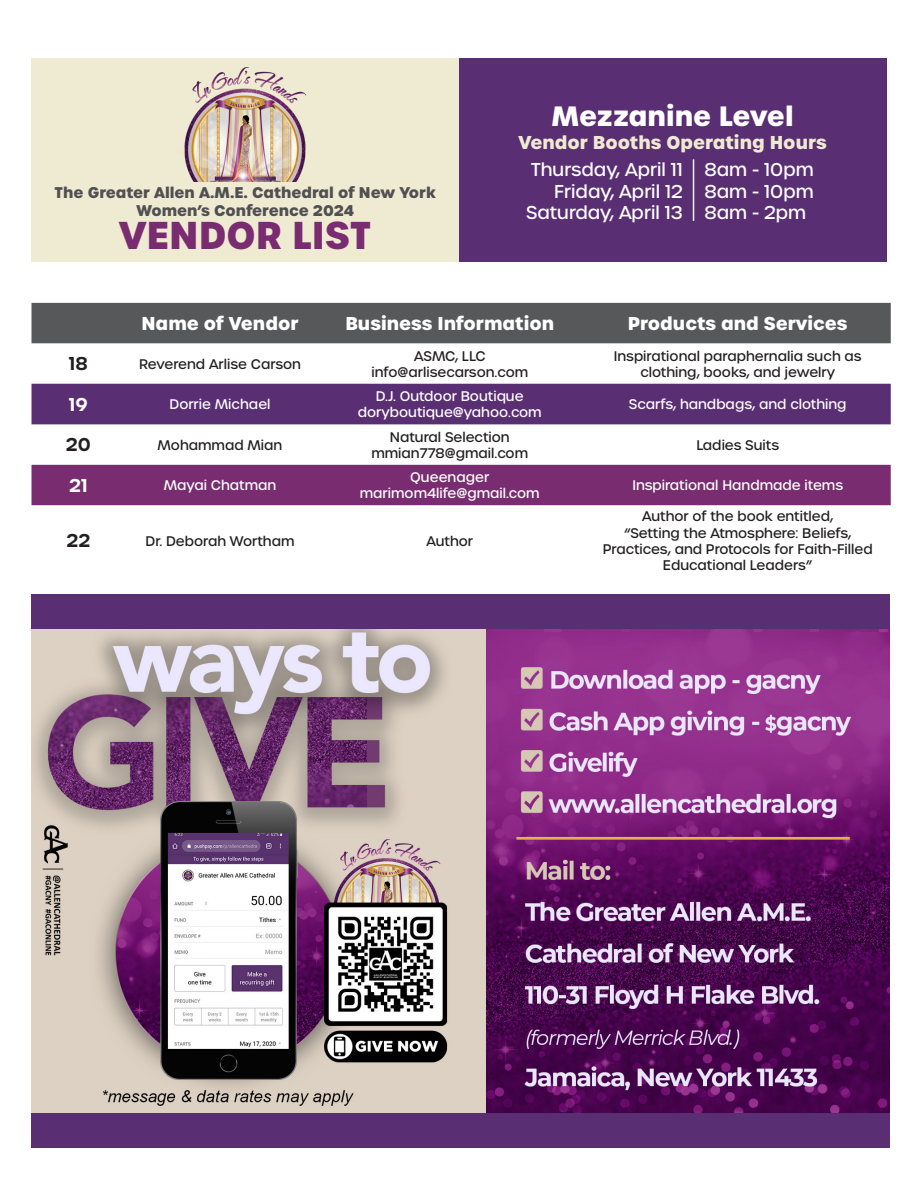
<style>
.page{position:relative;width:918px;height:1188px;background:#fff}
.page>*{position:absolute;margin:0;border:0;box-sizing:border-box;transform-origin:0 0}
.t1{font:700 37.5px "Urbane";color:#792d70}
.t2{font:700 27px "Urbane";color:#fff}
.t3{font:500 18px "Urbane";color:#fff}
.t4{font:700 18px "Urbane";color:#fff}
.t5{font:700 18px "Urbane";color:#efead2}
.t6{font:600 18px "Urbane";color:#231f20}
.t7{font:600 18px "Urbane";color:#fff}
.t8{font:700 15px "Urbane";color:#505052}
.t9{font:500 13.5px/16.2px "Urbane";color:#231f20;text-align:center}
.t10{font:500 13.5px "Urbane";color:#fff}
</style>
<div class="page">
<div style="left:32px;top:303px;width:859px;height:40px;background:#57585a"></div>
<div style="left:32px;top:384px;width:859px;height:40px;background:#592e72"></div>
<div style="left:32px;top:465px;width:859px;height:40px;background:#792d70"></div>
<div style="left:459px;top:58px;width:427px;height:204px;background:#592e72"></div>
<hr style="left:693px;top:159px;width:1px;height:62px;background:#f2efda">
<div style="left:32px;top:58px;width:427px;height:204px;background:#efead2"></div>
<img style="left:184px;top:68px;width:122px;height:114px">
<div style="left:32px;top:594px;width:858px;height:554px;background:#592e72"></div>
<img style="left:32px;top:629px;width:858px;height:483px">
<p class="t8" style="left:55px;top:182px;width:383px">The Greater Allen A.M.E. Cathedral of New York</p>
<p class="t8" style="left:136px;top:200px;width:219px">Women’s Conference 2024</p>
<p class="t1" style="left:119px;top:210px;width:253px">VENDOR LIST</p>
<p class="t2" style="left:552px;top:97px;width:244px">Mezzanine Level</p>
<p class="t3" style="left:704px;top:158px;width:111px">8am - 10pm</p>
<p class="t3" style="left:704px;top:179px;width:111px">8am - 10pm</p>
<p class="t3" style="left:704px;top:201px;width:103px">8am - 2pm</p>
<p class="t5" style="left:518px;top:130px;width:310px">Vendor Booths Operating Hours</p>
<p class="t3" style="left:531px;top:158px;width:154px">Thursday, April 11</p>
<p class="t3" style="left:554px;top:179px;width:130px">Friday, April 12</p>
<p class="t3" style="left:526px;top:201px;width:158px">Saturday, April 13</p>
<p class="t4" style="left:142px;top:311px;width:159px">Name of Vendor</p>
<p class="t4" style="left:345px;top:311px;width:210px">Business Information</p>
<p class="t4" style="left:628px;top:311px;width:221px">Products and Services</p>
<p class="t6" style="left:69px;top:352px;width:20px">18</p>
<p class="t9" style="left:139px;top:356px;width:163px">Reverend Arlise Carson</p>
<p class="t7" style="left:69px;top:392px;width:20px">19</p>
<p class="t10" style="left:169px;top:395px;width:103px">Dorrie Michael</p>
<p class="t6" style="left:66px;top:433px;width:26px">20</p>
<p class="t9" style="left:158px;top:437px;width:126px">Mohammad Mian</p>
<p class="t7" style="left:69px;top:473px;width:20px">21</p>
<p class="t10" style="left:164px;top:476px;width:114px">Mayai Chatman</p>
<p class="t9" style="left:414px;top:348px;width:73px">ASMC, LLC</p>
<p class="t9" style="left:371px;top:364px;width:158px">info@arlisecarson.com</p>
<p class="t10" style="left:376px;top:387px;width:149px">D.J. Outdoor Boutique</p>
<p class="t10" style="left:358px;top:404px;width:185px">doryboutique@yahoo.com</p>
<p class="t9" style="left:390px;top:429px;width:121px">Natural Selection</p>
<p class="t9" style="left:371px;top:445px;width:158px">mmian778@gmail.com</p>
<p class="t10" style="left:410px;top:468px;width:80px">Queenager</p>
<p class="t10" style="left:360px;top:484px;width:181px">marimom4life@gmail.com</p>
<p class="t6" style="left:67px;top:529px;width:25px">22</p>
<p class="t9" style="left:146px;top:533px;width:151px">Dr. Deborah Wortham</p>
<p class="t9" style="left:426px;top:533px;width:48px">Author</p>
<p class="t9" style="left:614px;top:348px;width:249px">Inspirational paraphernalia such as</p>
<p class="t9" style="left:640px;top:364px;width:196px">clothing, books, and jewelry</p>
<p class="t10" style="left:629px;top:395px;width:219px">Scarfs, handbags, and clothing</p>
<p class="t9" style="left:696px;top:437px;width:84px">Ladies Suits</p>
<p class="t10" style="left:632px;top:476px;width:212px">Inspirational Handmade items</p>
<p class="t9" style="left:642px;top:509px;width:193px">Author of the book entitled,</p>
<p class="t9" style="left:624px;top:525px;width:229px">“Setting the Atmosphere: Beliefs,</p>
<p class="t9" style="left:603px;top:541px;width:271px">Practices, and Protocols for Faith-Filled<br>Educational Leaders”</p>
</div>
